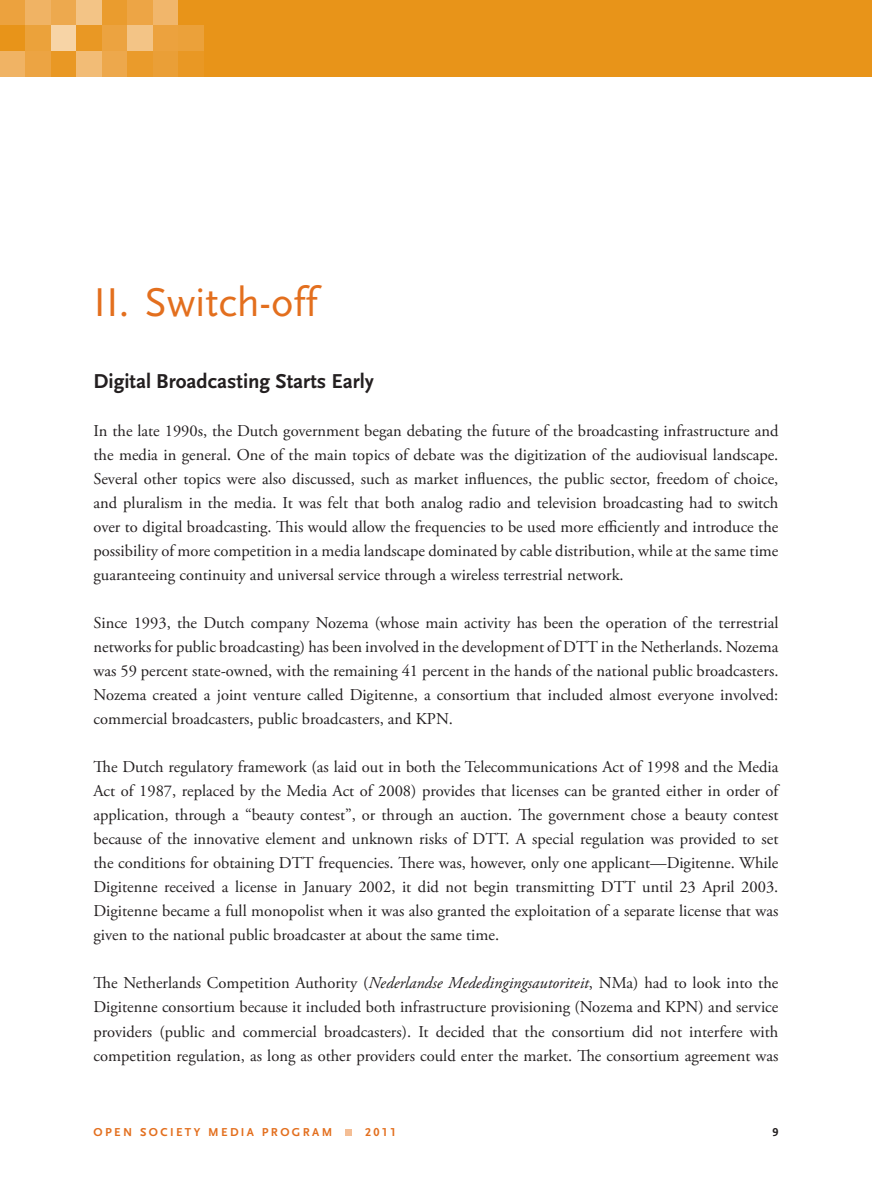
<style>
.page{position:relative;width:872px;height:1191px;background:#fff}
.page>*{position:absolute;margin:0;border:0;box-sizing:border-box;transform-origin:0 0}
.t1{font:42px "Scala Sans";color:#e36f1e}
.t2{font:700 21px "Scala Sans";color:#231f20}
.t3{font:16.5px/24px "Adobe Garamond Pro";color:#231f20;text-align:justify}
.t4{font:700 12px "Scala Sans LF";letter-spacing:.2em;color:#e36f1e}
.t5{font:700 12px "Scala Sans LF";color:#231f20}
.s1{font-style:italic}
</style>
<div class="page">
<div style="left:345px;top:1129px;width:7px;height:7px;background:#f4be95"></div>
<div style="left:0;top:0;width:872px;height:77px;background:#e89419"></div>
<div style="left:0;top:0;width:25px;height:25px;background:#eca23e"></div>
<div style="left:0;top:51px;width:25px;height:26px;background:#f0b364"></div>
<div style="left:25px;top:0;width:26px;height:25px;background:#f0b364"></div>
<div style="left:25px;top:25px;width:26px;height:26px;background:#eba23b"></div>
<div style="left:25px;top:51px;width:26px;height:26px;background:#eca443"></div>
<div style="left:51px;top:0;width:25px;height:25px;background:#eda94e"></div>
<div style="left:51px;top:25px;width:25px;height:26px;background:#f7d4a6"></div>
<div style="left:51px;top:51px;width:25px;height:26px;background:#e99824"></div>
<div style="left:76px;top:0;width:26px;height:25px;background:#f3c486"></div>
<div style="left:76px;top:25px;width:26px;height:26px;background:#e99824"></div>
<div style="left:76px;top:51px;width:26px;height:26px;background:#f2bc76"></div>
<div style="left:102px;top:0;width:25px;height:25px;background:#ea9c2e"></div>
<div style="left:102px;top:25px;width:25px;height:26px;background:#eca340"></div>
<div style="left:102px;top:51px;width:25px;height:26px;background:#eda84c"></div>
<div style="left:127px;top:0;width:26px;height:25px;background:#eda545"></div>
<div style="left:127px;top:25px;width:26px;height:26px;background:#f3c486"></div>
<div style="left:127px;top:51px;width:26px;height:26px;background:#ea9b2b"></div>
<div style="left:153px;top:0;width:25px;height:25px;background:#f1b66b"></div>
<div style="left:153px;top:25px;width:25px;height:26px;background:#eca23e"></div>
<div style="left:153px;top:51px;width:25px;height:26px;background:#ea9f37"></div>
<div style="left:178px;top:25px;width:26px;height:26px;background:#eba13a"></div>
<div style="left:178px;top:51px;width:26px;height:26px;background:#e99824"></div>
<h1 class="t1" style="left:94px;top:281px;width:225px">II. Switch-off</h1>
<p class="t2" style="left:94px;top:373px;width:282px">Digital Broadcasting Starts Early</p>
<p class="t3" style="left:94px;top:420px;width:686px">In the late 1990s, the Dutch government began debating the future of the broadcasting infrastructure and the media in general. One of the main topics of debate was the digitization of the audiovisual landscape.<br>Several other topics were also discussed, such as market influences, the public sector, freedom of choice, and pluralism in the media. It was felt that both analog radio and television broadcasting had to switch over to digital broadcasting. This would allow the frequencies to be used more efficiently and introduce the possibility of more competition in a media landscape dominated by cable distribution, while at the same time guaranteeing continuity and universal service through a wireless terrestrial network.</p>
<p class="t3" style="left:94px;top:612px;width:686px">Since 1993, the Dutch company Nozema (whose main activity has been the operation of the terrestrial networks for public broadcasting) has been involved in the development of DTT in the Netherlands. Nozema was 59 percent state-owned, with the remaining 41 percent in the hands of the national public broadcasters.<br>Nozema created a joint venture called Digitenne, a consortium that included almost everyone involved: commercial broadcasters, public broadcasters, and KPN.</p>
<p class="t3" style="left:94px;top:756px;width:686px">The Dutch regulatory framework (as laid out in both the Telecommunications Act of 1998 and the Media Act of 1987, replaced by the Media Act of 2008) provides that licenses can be granted either in order of application, through a “beauty contest”, or through an auction. The government chose a beauty contest because of the innovative element and unknown risks of DTT. A special regulation was provided to set the conditions for obtaining DTT frequencies. There was, however, only one applicant—Digitenne. While Digitenne received a license in January 2002, it did not begin transmitting DTT until 23 April 2003.<br>Digitenne became a full monopolist when it was also granted the exploitation of a separate license that was given to the national public broadcaster at about the same time.</p>
<p class="t3" style="left:94px;top:972px;width:686px">The Netherlands Competition Authority (<span class="s1">Nederlandse Mededingingsautoriteit</span>, NMa) had to look into the Digitenne consortium because it included both infrastructure provisioning (Nozema and KPN) and service providers (public and commercial broadcasters). It decided that the consortium did not interfere with competition regulation, as long as other providers could enter the market. The consortium agreement was</p>
<p class="t4" style="left:94px;top:1127px;width:240px">OPEN SOCIETY MEDIA PROGRAM</p>
<p class="t4" style="left:365px;top:1127px;width:33px">2011</p>
<p class="t5" style="left:772px;top:1127px;width:7px">9</p>
</div>
